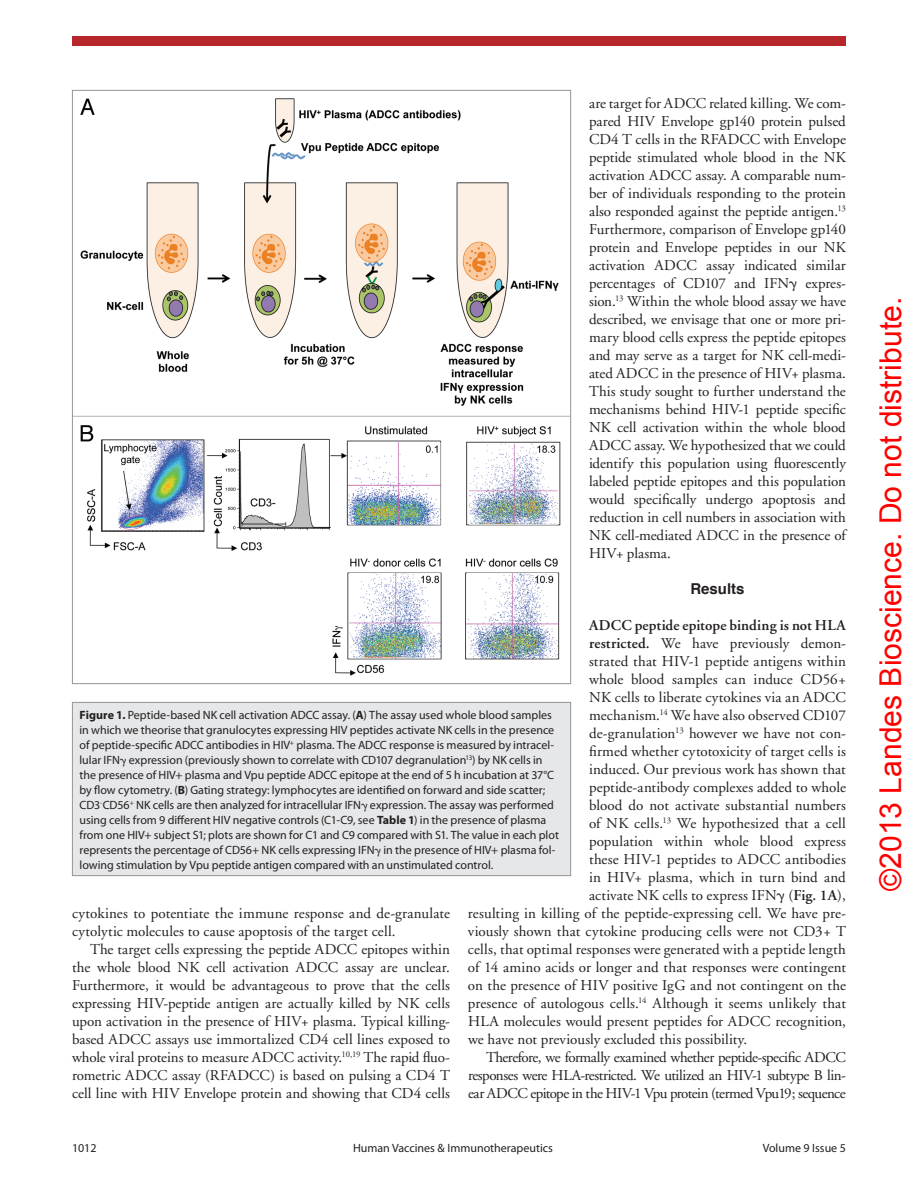
<style>
.page{position:relative;width:918px;height:1188px;background:#fff}
.page>*{position:absolute;margin:0;border:0;box-sizing:border-box;transform-origin:0 0}
.t1{font:30.15px "Arial";color:#f00}
.t2{font:15px/18px "Adobe Garamond";color:#231f20;text-align:justify}
.t3{font:15px "Adobe Garamond";letter-spacing:-.03em;color:#231f20}
.t4{font:15px "Adobe Garamond";letter-spacing:-.04em;color:#231f20}
.t5{font:600 15px "Adobe Garamond";letter-spacing:.005em;color:#231f20}
.t6{font:700 15px "Helvetica";color:#231f20}
.t7{font:12px/15px "Myriad Pro";color:#231f20}
.s1{font-family:"Universal Std Greekw Math Pi"}
.s2{font-weight:600}
.s3{font-weight:700}
</style>
<div class="page">
<div style="left:72px;top:36px;width:774px;height:10px;background:#b7262b"></div>
<img style="left:74px;top:98px;width:495px;height:578px">
<div style="left:72px;top:702px;width:499px;height:174px;background:#e6e7e9"></div>
<div style="left:72px;top:702px;width:499px;height:174px;border:1px solid #939598"></div>
<p class="t2" style="left:589px;top:95px;width:258px">are target for ADCC related killing. We com&shy;pared HIV Envelope gp140 protein pulsed CD4 T cells in the RFADCC with Envelope peptide stimulated whole blood in the NK activation ADCC assay. A comparable num&shy;ber of individuals responding to the protein also responded against the peptide antigen.<sup>13<br></sup>Furthermore, comparison of Envelope gp140 protein and Envelope peptides in our NK activation ADCC assay indicated similar percentages of CD107 and IFN<span class="s1">γ</span> expres&shy;sion.<sup>13</sup> Within the whole blood assay we have described, we envisage that one or more pri&shy;mary blood cells express the peptide epitopes and may serve as a target for NK cell-medi&shy;ated ADCC in the presence of HIV+ plasma.<br>This study sought to further understand the mechanisms behind HIV-1 peptide specific NK cell activation within the whole blood ADCC assay. We hypothesized that we could identify this population using fluorescently labeled peptide epitopes and this population would specifically undergo apoptosis and reduction in cell numbers in association with NK cell-mediated ADCC in the presence of HIV+ plasma.</p>
<p class="t6" style="left:690px;top:577px;width:56px">Results</p>
<p class="t5" style="left:589px;top:617px;width:258px">ADCC peptide epitope binding is not HLA</p>
<p class="t2" style="left:589px;top:635px;width:258px"><span class="s2">restricted.</span> We have previously demon-</p>
<p class="t2" style="left:589px;top:653px;width:258px">strated that HIV-1 peptide antigens within</p>
<p class="t2" style="left:589px;top:671px;width:258px">whole blood samples can induce CD56+</p>
<p class="t2" style="left:589px;top:689px;width:258px">NK cells to liberate cytokines via an ADCC</p>
<p class="t2" style="left:589px;top:707px;width:258px">mechanism.<sup>14</sup> We have also observed CD107</p>
<p class="t2" style="left:589px;top:725px;width:258px">de-granulation<sup>13</sup> however we have not con-</p>
<p class="t2" style="left:589px;top:743px;width:258px">firmed whether cytotoxicity of target cells is</p>
<p class="t2" style="left:589px;top:761px;width:258px">induced. Our previous work has shown that</p>
<p class="t2" style="left:589px;top:779px;width:258px">peptide-antibody complexes added to whole</p>
<p class="t2" style="left:589px;top:797px;width:258px">blood do not activate substantial numbers</p>
<p class="t2" style="left:589px;top:815px;width:258px">of NK cells.<sup>13</sup> We hypothesized that a cell</p>
<p class="t2" style="left:589px;top:833px;width:258px">population within whole blood express</p>
<p class="t2" style="left:589px;top:851px;width:258px">these HIV-1 peptides to ADCC antibodies</p>
<p class="t2" style="left:589px;top:869px;width:258px">in HIV+ plasma, which in turn bind and</p>
<p class="t2" style="left:589px;top:887px;width:258px">activate NK cells to express IFN<span class="s1">γ</span> (<span class="s2">Fig. 1A</span>),</p>
<p class="t2" style="left:468px;top:905px;width:379px">resulting in killing of the peptide-expressing cell. We have pre-</p>
<p class="t2" style="left:468px;top:923px;width:379px">viously shown that cytokine producing cells were not CD3+ T</p>
<p class="t2" style="left:468px;top:941px;width:379px">cells, that optimal responses were generated with a peptide length</p>
<p class="t2" style="left:468px;top:959px;width:379px">of 14 amino acids or longer and that responses were contingent</p>
<p class="t2" style="left:468px;top:977px;width:380px">on the presence of HIV positive IgG and not contingent on the</p>
<p class="t2" style="left:468px;top:995px;width:379px">presence of autologous cells.<sup>14</sup> Although it seems unlikely that</p>
<p class="t2" style="left:468px;top:1013px;width:380px">HLA molecules would present peptides for ADCC recognition,</p>
<p class="t2" style="left:468px;top:1031px;width:281px">we have not previously excluded this possibility.</p>
<p class="t3" style="left:486px;top:1049px;width:361px">Therefore, we formally examined whether peptide-specific ADCC</p>
<p class="t3" style="left:468px;top:1067px;width:379px">responses were HLA-restricted. We utilized an HIV-1 subtype B lin-</p>
<p class="t4" style="left:468px;top:1085px;width:379px">ear ADCC epitope in the HIV-1 Vpu protein (termed Vpu19; sequence</p>
<p class="t7" style="left:80px;top:707px;width:481px"><span class="s3">Figure 1.</span> Peptide-based NK cell activation ADCC assay. (<span class="s3">A</span>) The assay used whole blood samples in which we theorise that granulocytes expressing HIV peptides activate NK cells in the presence of peptide-specific ADCC antibodies in HIV<sup>+</sup> plasma. The ADCC response is measured by intracel&shy;lular IFN<span class="s1">γ</span> expression (previously shown to correlate with CD107 degranulation<sup>13</sup>) by NK cells in the presence of HIV+ plasma and Vpu peptide ADCC epitope at the end of 5 h incubation at 37°C by flow cytometry. (<span class="s3">B</span>) Gating strategy: lymphocytes are identified on forward and side scatter; CD3<sup>-</sup>CD56<sup>+</sup> NK cells are then analyzed for intracellular IFN<span class="s1">γ</span> expression. The assay was performed using cells from 9 different HIV negative controls (C1-C9, see <span class="s3">Table 1</span>) in the presence of plasma from one HIV+ subject S1; plots are shown for C1 and C9 compared with S1. The value in each plot represents the percentage of CD56+ NK cells expressing IFN<span class="s1">γ</span> in the presence of HIV+ plasma fol&shy;lowing stimulation by Vpu peptide antigen compared with an unstimulated control.</p>
<p class="t2" style="left:72px;top:905px;width:379px">cytokines to potentiate the immune response and de-granulate cytolytic molecules to cause apoptosis of the target cell.</p>
<p class="t2" style="left:72px;top:941px;width:379px;text-indent:18px">The target cells expressing the peptide ADCC epitopes within the whole blood NK cell activation ADCC assay are unclear.<br>Furthermore, it would be advantageous to prove that the cells expressing HIV-peptide antigen are actually killed by NK cells upon activation in the presence of HIV+ plasma. Typical killing&shy;based ADCC assays use immortalized CD4 cell lines exposed to whole viral proteins to measure ADCC activity.<sup>10,19</sup> The rapid fluo&shy;rometric ADCC assay (RFADCC) is based on pulsing a CD4 T cell line with HIV Envelope protein and showing that CD4 cells</p>
<p class="t7" style="left:72px;top:1140px;width:26px">1012</p>
<p class="t7" style="left:353px;top:1140px;width:201px">Human Vaccines &amp; Immunotherapeutics</p>
<p class="t7" style="left:763px;top:1140px;width:85px">Volume 9 Issue 5</p>
<h1 class="t1" style="left:871px;top:891px;width:595px;rotate:-90deg">©2013 Landes Bioscience. Do not distribute.</h1>
</div>
